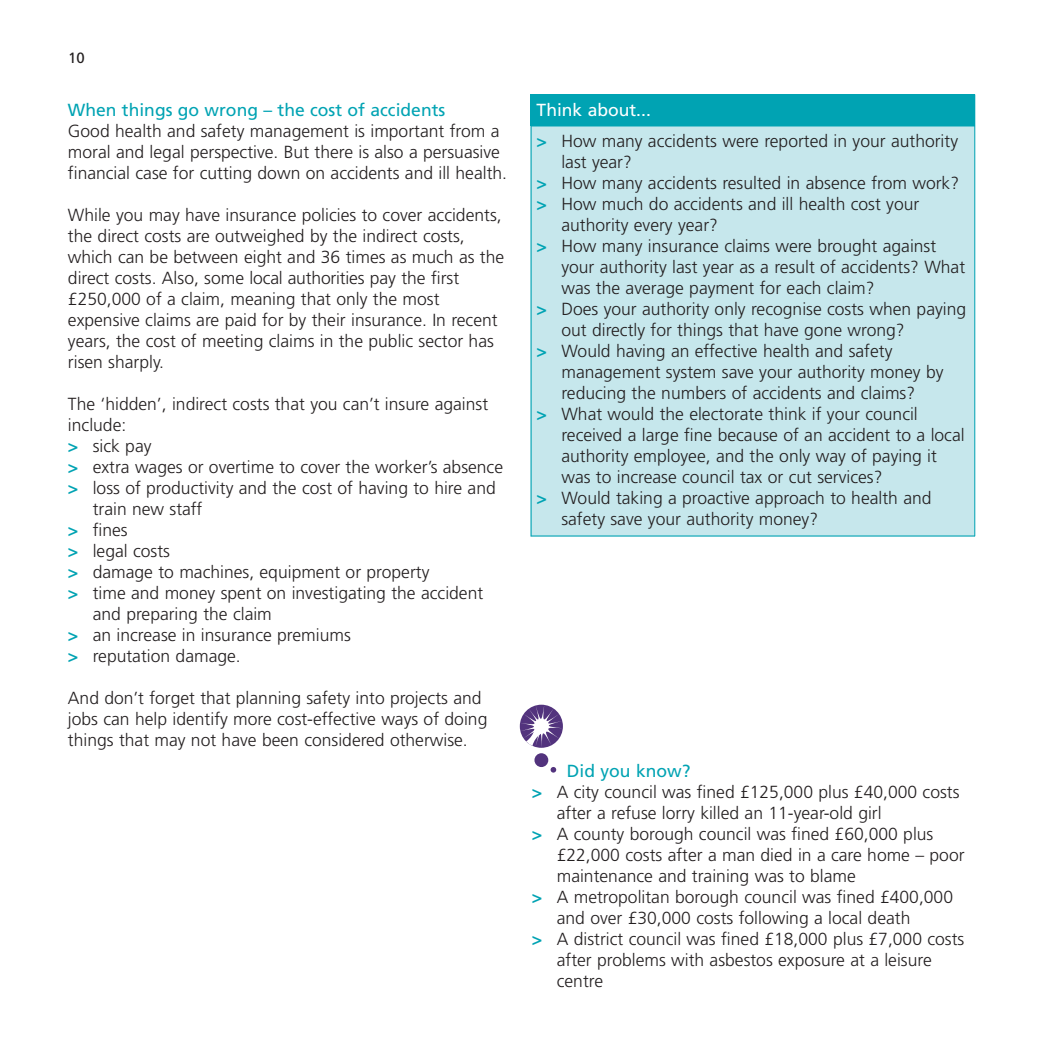
<style>
.page{position:relative;width:1042px;height:1042px;background:#fff}
.page>*{position:absolute;margin:0;border:0;box-sizing:border-box;transform-origin:0 0}
.t1{font:300 17.5px/21px "Frutiger";color:#231f20}
.t2{font:17.5px "Frutiger";color:#00a3b3}
.t3{font:14.88px "Frutiger";color:#231f20}
.s1{font-weight:700;color:#00a3b3}
.s2{font-weight:400;color:#fff}
</style>
<div class="page">
<div style="left:531px;top:94px;width:444px;height:32px;background:#00a3b3"></div>
<div style="left:531px;top:126px;width:444px;height:410px;background:#c6e7ec"></div>
<hr style="left:531px;top:94px;width:1px;height:442px;background:#00a3b3">
<hr style="left:974px;top:94px;width:1px;height:442px;background:#00a3b3">
<hr style="left:531px;top:126px;width:444px;height:1px;background:#00a3b3">
<hr style="left:531px;top:536px;width:444px;height:1px;background:#00a3b3">
<div style="left:534px;top:753px;width:14px;height:14px;background:#52337d;border-radius:50%"></div>
<svg style="left:550px;top:767px;width:6px;height:5px"></svg>
<svg style="left:520px;top:705px;width:42px;height:43px"></svg>
<p class="t3" style="left:68px;top:52px;width:18px">10</p>
<p class="t2" style="left:68px;top:102px;width:379px">When things go wrong – the cost of accidents</p>
<p class="t1" style="left:68px;top:121px;width:441px">Good health and safety management is important from a moral and legal perspective. But there is also a persuasive financial case for cutting down on accidents and ill health.</p>
<p class="t1" style="left:68px;top:205px;width:438px">While you may have insurance policies to cover accidents, the direct costs are outweighed by the indirect costs, which can be between eight and 36 times as much as the direct costs. Also, some local authorities pay the first £250,000 of a claim, meaning that only the most expensive claims are paid for by their insurance. In recent years, the cost of meeting claims in the public sector has risen sharply.</p>
<p class="t1" style="left:68px;top:394px;width:422px">The ‘hidden’, indirect costs that you can’t insure against</p>
<p class="t1" style="left:68px;top:415px;width:60px">include:</p>
<p class="t1" style="left:68px;top:436px;width:85px"><span class="s1">&gt;</span> sick pay</p>
<p class="t1" style="left:68px;top:457px;width:437px"><span class="s1">&gt;</span> extra wages or overtime to cover the worker’s absence</p>
<p class="t1" style="left:68px;top:478px;width:429px"><span class="s1">&gt;</span> loss of productivity and the cost of having to hire and</p>
<p class="t1" style="left:93px;top:499px;width:111px">train new staff</p>
<p class="t1" style="left:68px;top:520px;width:61px"><span class="s1">&gt;</span> fines</p>
<p class="t1" style="left:68px;top:541px;width:104px"><span class="s1">&gt;</span> legal costs</p>
<p class="t1" style="left:68px;top:562px;width:363px"><span class="s1">&gt;</span> damage to machines, equipment or property</p>
<p class="t1" style="left:68px;top:583px;width:417px"><span class="s1">&gt;</span> time and money spent on investigating the accident</p>
<p class="t1" style="left:93px;top:604px;width:181px">and preparing the claim</p>
<p class="t1" style="left:68px;top:625px;width:284px"><span class="s1">&gt;</span> an increase in insurance premiums</p>
<p class="t1" style="left:68px;top:646px;width:174px"><span class="s1">&gt;</span> reputation damage.</p>
<p class="t1" style="left:68px;top:688px;width:421px">And don’t forget that planning safety into projects and jobs can help identify more cost-effective ways of doing things that may not have been considered otherwise.</p>
<p class="t1" style="left:536px;top:95px;width:423px;line-height:31.5px"><span class="s2">Think about...<br></span><span class="s1">&gt;</span> How many accidents were reported in your authority</p>
<p class="t1" style="left:561px;top:153px;width:72px">last year?</p>
<p class="t1" style="left:536px;top:174px;width:424px"><span class="s1">&gt;</span> How many accidents resulted in absence from work?</p>
<p class="t1" style="left:536px;top:195px;width:384px"><span class="s1">&gt;</span> How much do accidents and ill health cost your</p>
<p class="t1" style="left:561px;top:216px;width:158px">authority every year?</p>
<p class="t1" style="left:536px;top:237px;width:401px"><span class="s1">&gt;</span> How many insurance claims were brought against</p>
<p class="t1" style="left:561px;top:258px;width:405px">your authority last year as a result of accidents? What</p>
<p class="t1" style="left:561px;top:279px;width:315px">was the average payment for each claim?</p>
<p class="t1" style="left:536px;top:300px;width:431px"><span class="s1">&gt;</span> Does your authority only recognise costs when paying</p>
<p class="t1" style="left:561px;top:321px;width:345px">out directly for things that have gone wrong?</p>
<p class="t1" style="left:536px;top:342px;width:357px"><span class="s1">&gt;</span> Would having an effective health and safety</p>
<p class="t1" style="left:561px;top:363px;width:384px">management system save your authority money by</p>
<p class="t1" style="left:561px;top:384px;width:355px">reducing the numbers of accidents and claims?</p>
<p class="t1" style="left:536px;top:405px;width:383px"><span class="s1">&gt;</span> What would the electorate think if your council</p>
<p class="t1" style="left:561px;top:426px;width:405px">received a large fine because of an accident to a local</p>
<p class="t1" style="left:561px;top:447px;width:377px">authority employee, and the only way of paying it</p>
<p class="t1" style="left:561px;top:468px;width:323px">was to increase council tax or cut services?</p>
<p class="t1" style="left:536px;top:489px;width:396px"><span class="s1">&gt;</span> Would taking a proactive approach to health and</p>
<p class="t1" style="left:561px;top:510px;width:258px">safety save your authority money?</p>
<p class="t2" style="left:567px;top:764px;width:125px">Did you know?</p>
<p class="t1" style="left:532px;top:783px;width:429px"><span class="s1">&gt;</span> A city council was fined £125,000 plus £40,000 costs</p>
<p class="t1" style="left:557px;top:804px;width:326px">after a refuse lorry killed an 11-year-old girl</p>
<p class="t1" style="left:532px;top:825px;width:403px"><span class="s1">&gt;</span> A county borough council was fined £60,000 plus</p>
<p class="t1" style="left:557px;top:846px;width:409px">£22,000 costs after a man died in a care home – poor</p>
<p class="t1" style="left:557px;top:867px;width:301px">maintenance and training was to blame</p>
<p class="t1" style="left:532px;top:888px;width:423px"><span class="s1">&gt;</span> A metropolitan borough council was fined £400,000</p>
<p class="t1" style="left:557px;top:909px;width:355px">and over £30,000 costs following a local death</p>
<p class="t1" style="left:532px;top:930px;width:434px"><span class="s1">&gt;</span> A district council was fined £18,000 plus £7,000 costs</p>
<p class="t1" style="left:557px;top:951px;width:376px">after problems with asbestos exposure at a leisure</p>
<p class="t1" style="left:557px;top:972px;width:48px">centre</p>
</div>
